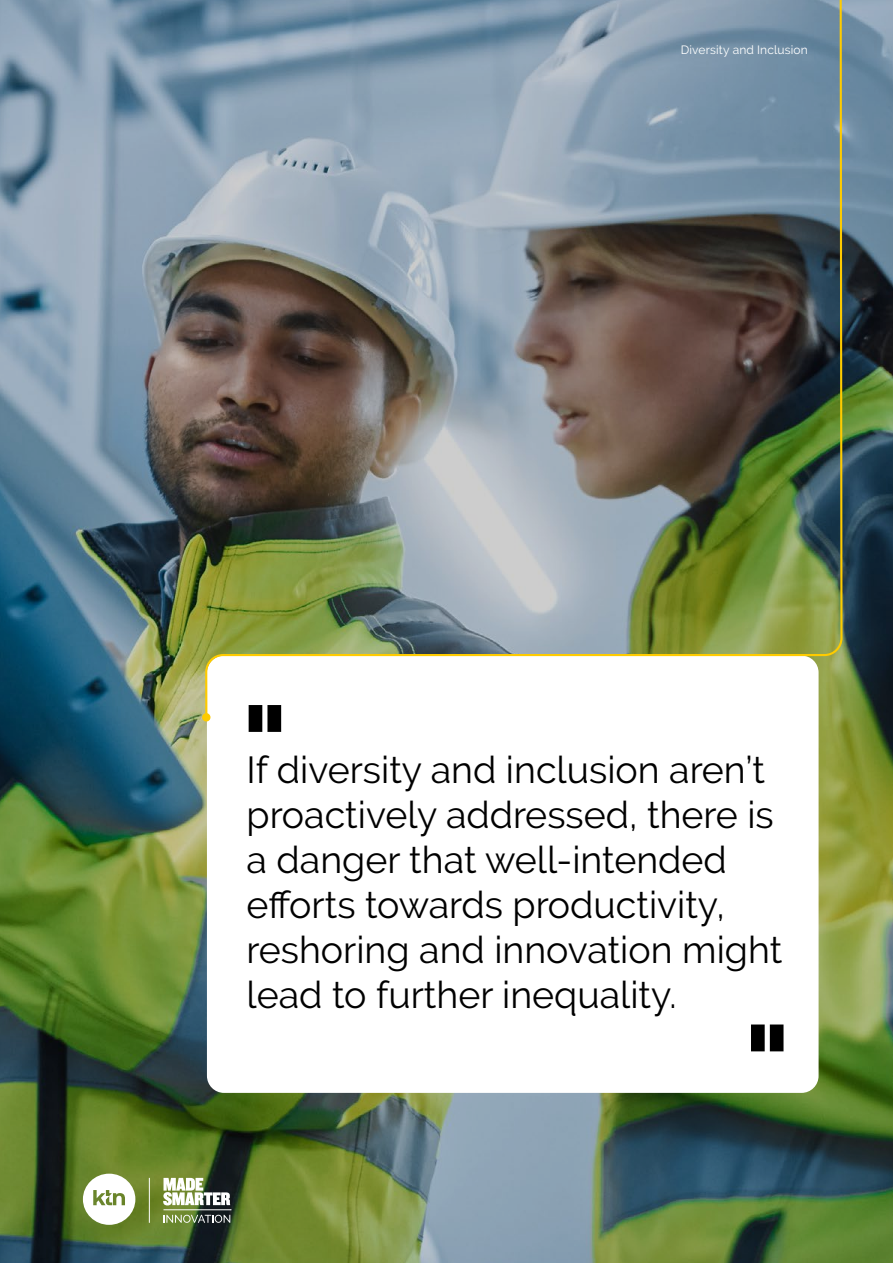
<style>
.page{position:relative;width:893px;height:1263px;background:#fff}
.page>*{position:absolute;margin:0;border:0;box-sizing:border-box;transform-origin:0 0}
.t1{font:700 120px "Raleway";color:#000}
.t2{font:37.5px/45px "Raleway";color:#000}
.t3{font:12px "Raleway";letter-spacing:.015em;color:#fff}
</style>
<div class="page">
<img style="left:0;top:0;width:893px;height:1263px">
<div style="left:207px;top:656px;width:612px;height:437px;background:#fff;border-radius:17px"></div>
<img style="left:204px;top:0;width:640px;height:717px">
<svg style="left:163px;top:1178px;width:68px;height:45px"></svg>
<svg style="left:83px;top:1174px;width:52px;height:51px"></svg>
<hr style="left:149px;top:1178px;width:1px;height:45px;background:#fff">
<div style="left:202px;top:713px;width:8px;height:8px;background:#fecb00;border-radius:50%"></div>
<h1 class="t1" style="left:241px;top:681px;width:49px">"</h1>
<p class="t3" style="left:681px;top:43px;width:129px">Diversity and Inclusion</p>
<p class="t2" style="left:247px;top:747px;width:537px">If diversity and inclusion aren’t proactively addressed, there is a danger that well-intended efforts towards productivity, reshoring and innovation might lead to further inequality.</p>
<h1 class="t1" style="left:744px;top:1000px;width:49px">"</h1>
</div>
